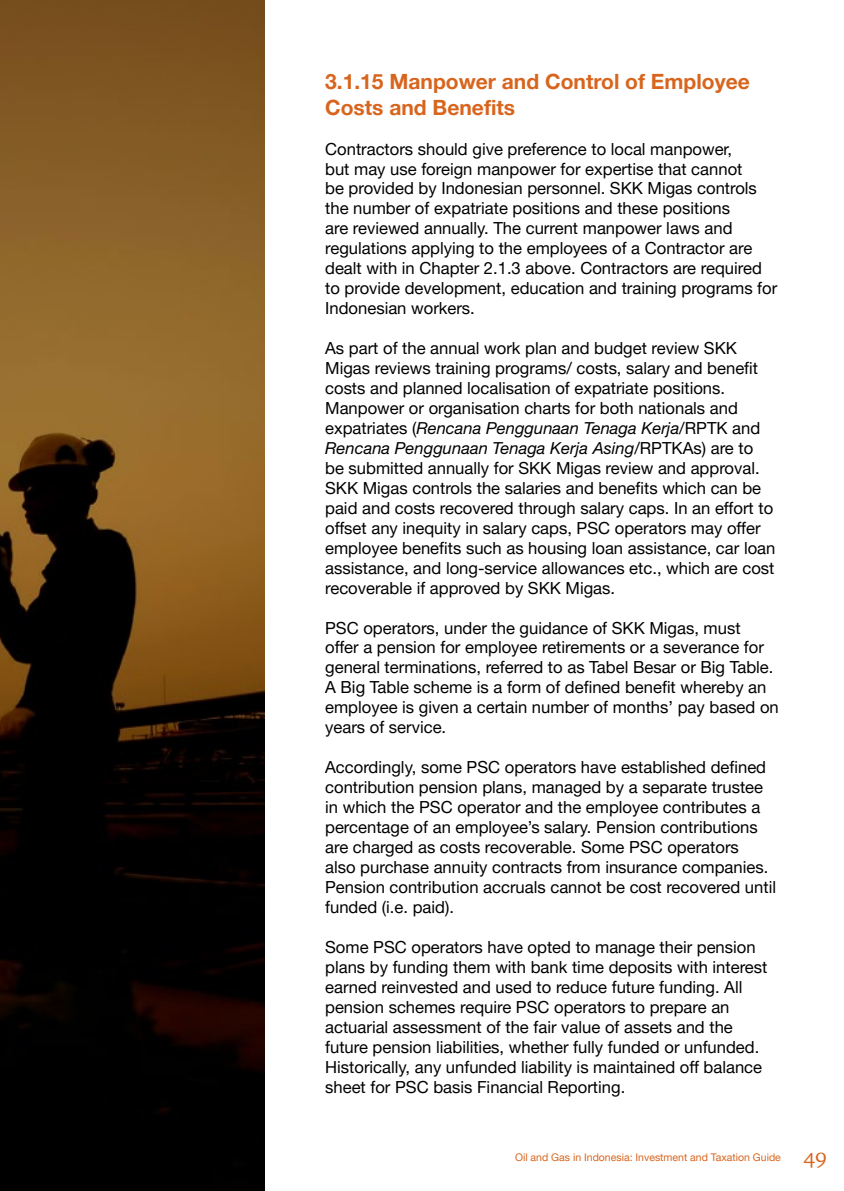
<style>
.page{position:relative;width:844px;height:1191px;background:#fff}
.page>*{position:absolute;margin:0;border:0;box-sizing:border-box;transform-origin:0 0}
.t1{font:700 21px/25.2px "Helvetica Neue LT Pro";color:#d8651e}
.t2{font:16.62px/19.9px "Helvetica Neue LT Pro";color:#000}
.t3{font:10.5px "Helvetica Neue LT Pro";color:#d8651e}
.s1{font-style:italic}
.s2{font-family:"ITC Charter Com";font-size:21px}
</style>
<div class="page">
<img style="left:0;top:0;width:264px;height:1191px">
<p class="t1" style="left:325px;top:69px;width:426px">3.1.15 Manpower and Control of Employee<br>Costs and Benefits</p>
<p class="t2" style="left:325px;top:138px;width:453px">Contractors should give preference to local manpower,<br>but may use foreign manpower for expertise that cannot<br>be provided by Indonesian personnel. SKK Migas controls the number of expatriate positions and these positions<br>are reviewed annually. The current manpower laws and regulations applying to the employees of a Contractor are dealt with in Chapter 2.1.3 above. Contractors are required to provide development, education and training programs for Indonesian workers.</p>
<p class="t2" style="left:325px;top:338px;width:451px">As part of the annual work plan and budget review SKK Migas reviews training programs/ costs, salary and benefit costs and planned localisation of expatriate positions.<br>Manpower or organisation charts for both nationals and expatriates (<span class="s1">Rencana Penggunaan Tenaga Kerja</span>/RPTK and <span class="s1">Rencana Penggunaan Tenaga Kerja Asing</span>/RPTKAs) are to be submitted annually for SKK Migas review and approval.<br>SKK Migas controls the salaries and benefits which can be paid and costs recovered through salary caps. In an effort to offset any inequity in salary caps, PSC operators may offer employee benefits such as housing loan assistance, car loan assistance, and long-service allowances etc., which are cost recoverable if approved by SKK Migas.</p>
<p class="t2" style="left:325px;top:617px;width:455px">PSC operators, under the guidance of SKK Migas, must<br>offer a pension for employee retirements or a severance for general terminations, referred to as Tabel Besar or Big Table.<br>A Big Table scheme is a form of defined benefit whereby an employee is given a certain number of months’ pay based on years of service.</p>
<p class="t2" style="left:325px;top:757px;width:452px">Accordingly, some PSC operators have established defined contribution pension plans, managed by a separate trustee in which the PSC operator and the employee contributes a percentage of an employee’s salary. Pension contributions are charged as costs recoverable. Some PSC operators<br>also purchase annuity contracts from insurance companies.<br>Pension contribution accruals cannot be cost recovered until funded (i.e. paid).</p>
<p class="t2" style="left:325px;top:936px;width:443px">Some PSC operators have opted to manage their pension plans by funding them with bank time deposits with interest earned reinvested and used to reduce future funding. All pension schemes require PSC operators to prepare an actuarial assessment of the fair value of assets and the future pension liabilities, whether fully funded or unfunded.<br>Historically, any unfunded liability is maintained off balance sheet for PSC basis Financial Reporting.</p>
<p class="t3" style="left:515px;top:1151px;width:313px">Oil and Gas in Indonesia: Investment and Taxation Guide <span class="s2">49</span></p>
</div>
